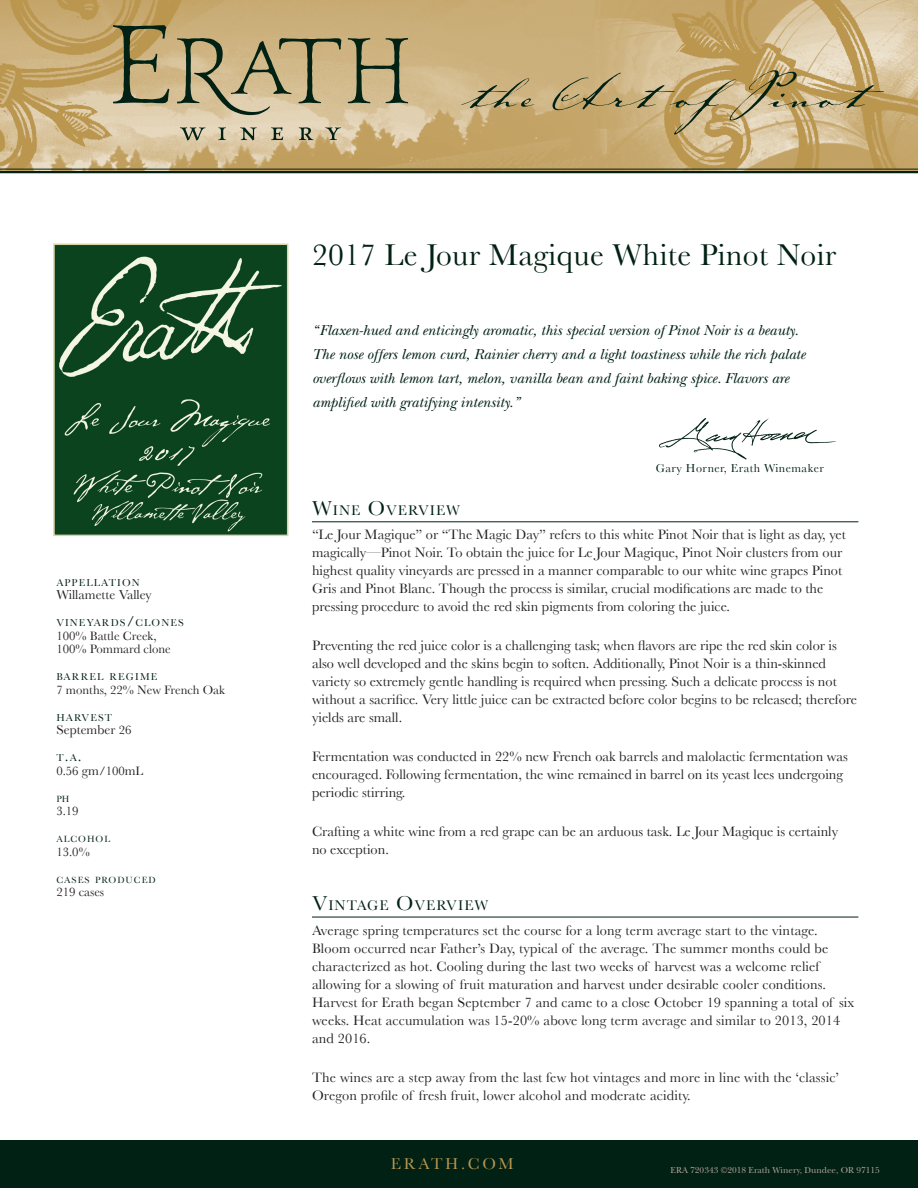
<style>
.page{position:relative;width:918px;height:1188px;background:#fff}
.page>*{position:absolute;margin:0;border:0;box-sizing:border-box;transform-origin:0 0}
.t1{font:67.5px "Johann Sparkling ITC";letter-spacing:.025em;color:#002113}
.Name{font:31.5px "Baskerville";letter-spacing:.01em;color:#002113}
.t2{font:16.5px "Baskerville";letter-spacing:.16em;color:#ba964e}
.Quote_alt{font:italic 15px/24px "New Baskerville";color:#002113}
.Subhead{font:14.7px "Baskerville";letter-spacing:.07em;color:#002113}
.Text{font:14.25px/18px "Baskerville";color:#231f20}
.t3{font:13.5px "Baskerville";color:#231f20}
.t4{font:12.75px/13.5px "Baskerville";color:#231f20}
.GH{font:12px "Baskerville";letter-spacing:.04em;color:#002113}
.t5{font:10.5px "Baskerville";letter-spacing:.105em;color:#002113}
.t6{font:9.45px "Baskerville";letter-spacing:.105em;color:#002113}
.GH-2{font:9px "New Baskerville";color:#ad9e99}
.s1{font-size:15px}
.s2{font-size:12.75px}
.s3{font-size:13.5px}
.s4{font-size:21px}
</style>
<div class="page">
<img style="left:0;top:0;width:918px;height:171px">
<img style="left:649px;top:0;width:269px;height:169px">
<img style="left:0;top:0;width:240px;height:169px">
<svg style="left:113px;top:25px;width:56px;height:78px;background:#998c5f"></svg>
<svg style="left:177px;top:38px;width:164px;height:77px;background:#b0a27b"></svg>
<svg style="left:348px;top:38px;width:60px;height:65px;background:#9d926a"></svg>
<svg style="left:180px;top:127px;width:26px;height:14px"></svg>
<svg style="left:218px;top:127px;width:8px;height:13px"></svg>
<svg style="left:240px;top:127px;width:17px;height:13px"></svg>
<svg style="left:271px;top:127px;width:12px;height:13px"></svg>
<svg style="left:299px;top:127px;width:14px;height:13px"></svg>
<svg style="left:325px;top:127px;width:16px;height:13px"></svg>
<div style="left:0;top:1140px;width:918px;height:48px;background:#002113"></div>
<hr style="left:0;top:169px;width:918px;height:1px;background:#002113">
<hr style="left:0;top:171px;width:918px;height:2px;background:#002113">
<img style="left:659px;top:418px;width:177px;height:42px">
<hr style="left:312px;top:521px;width:546px;height:1px;background:#002113">
<hr style="left:312px;top:917px;width:546px;height:1px;background:#002113">
<img style="left:56px;top:247px;width:229px;height:286px">
<div style="left:53px;top:244px;width:235px;height:292px;border:2px solid #d9d3a3"></div>
<p class="t5" style="left:56px;top:576px;width:85px">APPELLATION</p>
<p class="t3" style="left:56px;top:587px;width:97px">Willamette Valley</p>
<p class="t5" style="left:56px;top:617px;width:129px">VINEYARDS<span class="s1">/</span>CLONES</p>
<p class="t4" style="left:56px;top:629px;width:116px">100% Battle Creek,<br>100% Pommard clone</p>
<p class="t5" style="left:56px;top:671px;width:103px">BARREL REGIME</p>
<p class="t4" style="left:56px;top:683px;width:170px">7 months, 22% New French Oak</p>
<p class="t5" style="left:56px;top:711px;width:57px">HARVEST</p>
<p class="t3" style="left:56px;top:722px;width:77px">September <span class="s2">26</span></p>
<p class="t5" style="left:56px;top:752px;width:27px">T<span class="s1">.</span>A<span class="s1">.</span></p>
<p class="t4" style="left:56px;top:764px;width:88px">0.56 <span class="s3">gm</span>/100<span class="s3">m</span>L</p>
<p class="t6" style="left:56px;top:793px;width:14px">PH</p>
<p class="t4" style="left:56px;top:804px;width:24px">3.19</p>
<p class="t6" style="left:56px;top:834px;width:55px">ALCOHOL</p>
<p class="t4" style="left:56px;top:845px;width:35px">13.0%</p>
<p class="t6" style="left:56px;top:874px;width:101px">CASES PRODUCED</p>
<p class="t4" style="left:56px;top:885px;width:49px">219 cases</p>
<p class="t1" style="left:462px;top:43px;width:404px">the Art ofPinot</p>
<p class="Name" style="left:312px;top:236px;width:526px">2017 Le Jour Magique White Pinot Noir</p>
<p class="Quote_alt" style="left:312px;top:319px;width:495px">“Flaxen-hued and enticingly aromatic, this special version of Pinot Noir is a beauty.<br>The nose offers lemon curd, Rainier cherry and a light toastiness while the rich palate overflows with lemon tart, melon, vanilla bean and faint baking spice. Flavors are amplified with gratifying intensity.”</p>
<p class="GH" style="left:656px;top:461px;width:170px">Gary Horner, Erath Winemaker</p>
<p class="Subhead" style="left:312px;top:501px;width:150px"><span class="s4">W</span>INE <span class="s4">O</span>VERVIEW</p>
<p class="Text" style="left:312px;top:526px;width:535px">“Le Jour Magique” or “The Magic Day” refers to this white Pinot Noir that is light as day, yet magically—Pinot Noir. To obtain the juice for Le Jour Magique, Pinot Noir clusters from our highest quality vineyards are pressed in a manner comparable to our white wine grapes Pinot Gris and Pinot Blanc. Though the process is similar, crucial modifications are made to the pressing procedure to avoid the red skin pigments from coloring the juice.</p>
<p class="Text" style="left:312px;top:637px;width:547px">Preventing the red juice color is a challenging task; when flavors are ripe the red skin color is also well developed and the skins begin to soften. Additionally, Pinot Noir is a thin-skinned variety so extremely gentle handling is required when pressing. Such a delicate process is not without a sacrifice. Very little juice can be extracted before color begins to be released; therefore yields are small.</p>
<p class="Text" style="left:312px;top:748px;width:537px">Fermentation was conducted in 22% new French oak barrels and malolactic fermentation was encouraged. Following fermentation, the wine remained in barrel on its yeast lees undergoing periodic stirring.</p>
<p class="Text" style="left:312px;top:823px;width:528px">Crafting a white wine from a red grape can be an arduous task. Le Jour Magique is certainly no exception.</p>
<p class="Subhead" style="left:312px;top:897px;width:178px"><span class="s4">V</span>INTAGE <span class="s4">O</span>VERVIEW</p>
<p class="Text" style="left:312px;top:921px;width:544px">Average spring temperatures set the course for a long term average start to the vintage.<br>Bloom occurred near Father’s Day, typical of the average. The summer months could be characterized as hot. Cooling during the last two weeks of harvest was a welcome relief allowing for a slowing of fruit maturation and harvest under desirable cooler conditions.<br>Harvest for Erath began September 7 and came to a close October 19 spanning a total of six weeks. Heat accumulation was 15-20% above long term average and similar to 2013, 2014 and 2016.</p>
<p class="Text" style="left:312px;top:1068px;width:529px">The wines are a step away from the last few hot vintages and more in line with the ‘classic’<br>Oregon profile of fresh fruit, lower alcohol and moderate acidity.</p>
<p class="t2" style="left:391px;top:1154px;width:125px">ERATH.COM</p>
<p class="GH-2" style="left:670px;top:1165px;width:211px">ERA 720343 ©2018 Erath Winery, Dundee, OR 97115</p>
</div>
